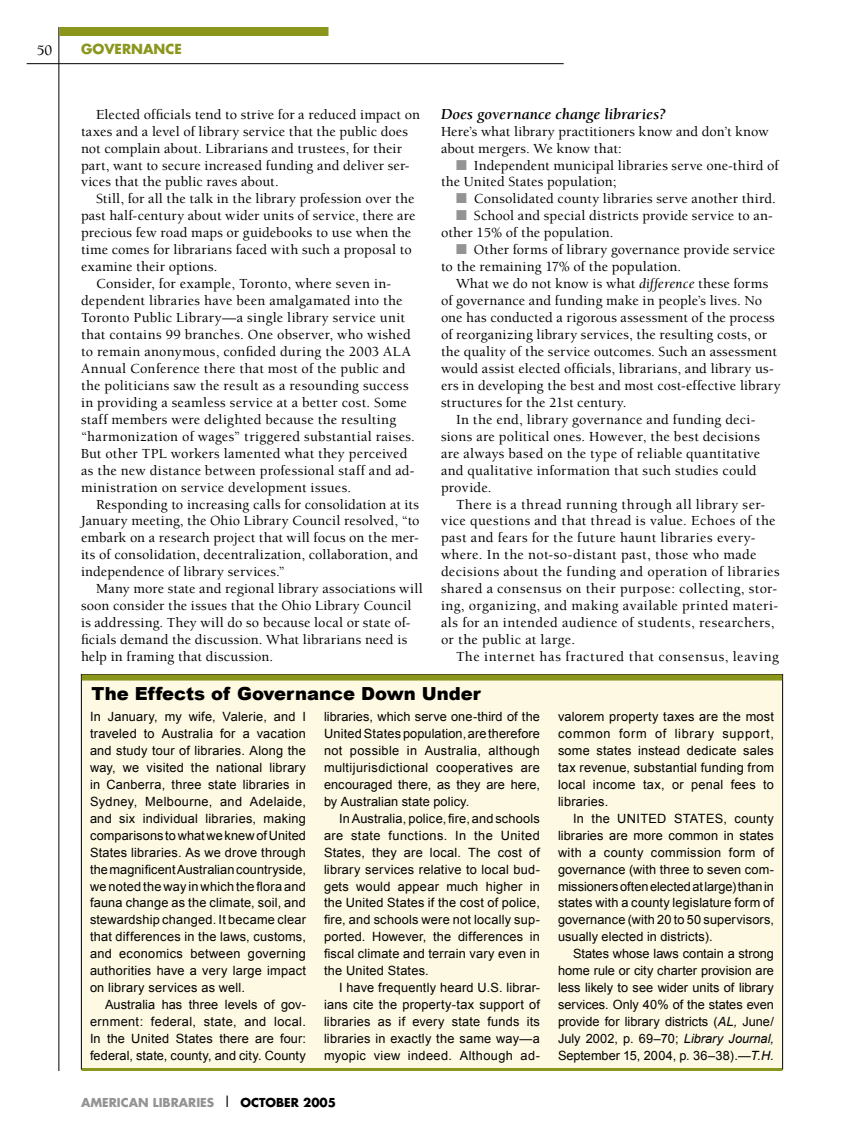
<style>
.page{position:relative;width:864px;height:1134px;background:#fff}
.page>*{position:absolute;margin:0;border:0;box-sizing:border-box;transform-origin:0 0}
.Sidebar_Headline{font:900 18px "Arial";color:#000}
.E_Subhead{font:italic 700 15.75px "Berkeley";color:#000}
.t1{font:500 15px "Berkeley";color:#000}
.Body_indent{font:500 14.25px/17px "Berkeley";letter-spacing:.02em;color:#000}
.Body_no_indent{font:500 14.25px/17px "Berkeley";letter-spacing:.005em;color:#000}
.Body_indent-2{font:500 14.25px "Berkeley";letter-spacing:.045em;color:#000}
.t2{font:700 13.5px "Futura";color:#8b961d}
.Side_bar_text_indent{font:12.75px/17px "Arial";letter-spacing:.015em;color:#000;text-align:justify}
.Side_bar_text_no_indent{font:12.75px/17px "Arial";letter-spacing:.02em;color:#000;text-align:justify}
.t3{font:700 12px "Futura";color:#939393}
.s1{color:#939393}
.s2{font-weight:400;font-style:italic}
.s3{color:#000}
.s4{font-style:italic}
</style>
<div class="page">
<hr style="left:58px;top:27px;width:1px;height:1044px;background:#000">
<hr style="left:27px;top:63px;width:537px;height:1px;background:#000">
<div style="left:59px;top:27px;width:269px;height:9px;background:#8b961d"></div>
<div style="left:81px;top:675px;width:702px;height:394px;background:#fef9e3"></div>
<div style="left:82px;top:675px;width:700px;height:6px;background:#8b961d"></div>
<hr style="left:82px;top:1068px;width:700px;height:3px;background:#8b961d">
<p class="t1" style="left:37px;top:42px;width:17px">50</p>
<p class="t2" style="left:81px;top:40px;width:102px">GOVERNANCE</p>
<p class="Body_indent" style="left:81px;top:106px;width:341px;text-indent:15px">Elected officials tend to strive for a reduced impact on taxes and a level of library service that the public does not complain about. Librarians and trustees, for their part, want to secure increased funding and deliver ser&shy;vices that the public raves about.</p>
<p class="Body_indent" style="left:81px;top:191px;width:336px;text-indent:15px">Still, for all the talk in the library profession over the past half-century about wider units of service, there are precious few road maps or guidebooks to use when the time comes for librarians faced with such a proposal to examine their options.</p>
<p class="Body_indent" style="left:81px;top:275px;width:336px;text-indent:15px">Consider, for example, Toronto, where seven in&shy;dependent libraries have been amalgamated into the Toronto Public Library—a single library service unit that contains 99 branches. One observer, who wished to remain anonymous, confided during the 2003 ALA Annual Conference there that most of the public and the politicians saw the result as a resounding success in providing a seamless service at a better cost. Some staff members were delighted because the resulting “harmonization of wages” triggered substantial raises.<br>But other TPL workers lamented what they perceived as the new distance between professional staff and ad&shy;ministration on service development issues.</p>
<p class="Body_indent" style="left:81px;top:496px;width:340px;text-align:justify;text-indent:15px">Responding to increasing calls for consolidation at its January meeting, the Ohio Library Council resolved, “to embark on a research project that will focus on the mer&shy;its of consolidation, decentralization, collaboration, and independence of library services.”</p>
<p class="Body_indent" style="left:81px;top:581px;width:343px;text-indent:15px">Many more state and regional library associations will soon consider the issues that the Ohio Library Council is addressing. They will do so because local or state of&shy;ficials demand the discussion. What librarians need is help in framing that discussion.</p>
<p class="E_Subhead" style="left:441px;top:105px;width:226px">Does governance change libraries?</p>
<p class="Body_no_indent" style="left:441px;top:123px;width:329px">Here’s what library practitioners know and don’t know about mergers. We know that:</p>
<p class="Body_indent" style="left:441px;top:157px;width:339px;text-indent:15px"><span class="s1">■</span> Independent municipal libraries serve one-third of the United States population;</p>
<p class="Body_indent" style="left:456px;top:191px;width:321px"><span class="s1">■</span> Consolidated county libraries serve another third.</p>
<p class="Body_indent" style="left:441px;top:208px;width:333px;text-indent:15px"><span class="s1">■</span> School and special districts provide service to an&shy;other 15% of the population.</p>
<p class="Body_indent" style="left:441px;top:242px;width:336px;text-indent:15px"><span class="s1">■</span> Other forms of library governance provide service to the remaining 17% of the population.</p>
<p class="Body_indent" style="left:441px;top:275px;width:341px;text-indent:15px">What we do not know is what <span class="s2">difference</span> these forms of governance and funding make in people’s lives. No one has conducted a rigorous assessment of the process of reorganizing library services, the resulting costs, or the quality of the service outcomes. Such an assessment would assist elected officials, librarians, and library us&shy;ers in developing the best and most cost-effective library structures for the 21st century.</p>
<p class="Body_indent" style="left:441px;top:411px;width:321px;text-indent:15px">In the end, library governance and funding deci&shy;sions are political ones. However, the best decisions are always based on the type of reliable quantitative and qualitative information that such studies could provide.</p>
<p class="Body_indent" style="left:441px;top:496px;width:340px;text-indent:15px">There is a thread running through all library ser&shy;vice questions and that thread is value. Echoes of the past and fears for the future haunt libraries every&shy;where. In the not-so-distant past, those who made decisions about the funding and operation of libraries shared a consensus on their purpose: collecting, stor&shy;ing, organizing, and making available printed materi&shy;als for an intended audience of students, researchers, or the public at large.</p>
<p class="Body_indent-2" style="left:456px;top:649px;width:325px">The internet has fractured that consensus, leaving</p>
<p class="Sidebar_Headline" style="left:92px;top:680px;width:391px">The Effects of Governance Down Under</p>
<p class="Side_bar_text_no_indent" style="left:90px;top:708px;width:218px">In January, my wife, Valerie, and I traveled to Australia for a vacation and study tour of libraries. Along the way, we visited the national library in Canberra, three state libraries in Sydney, Melbourne, and Adelaide, and six individual libraries, making comparisons to what we knew of United States libraries. As we drove through the magnificent Australian countryside, we noted the way in which the flora and fauna change as the climate, soil, and stewardship changed. It became clear that differences in the laws, customs, and economics between governing authorities have a very large impact on library services as well.</p>
<p class="Side_bar_text_indent" style="left:90px;top:996px;width:218px;text-indent:15px">Australia has three levels of gov&shy;ernment: federal, state, and local.<br>In the United States there are four: federal, state, county, and city. County</p>
<p class="Side_bar_text_indent" style="left:324px;top:708px;width:218px">libraries, which serve one-third of the United States population, are therefore not possible in Australia, although multijurisdictional cooperatives are encouraged there, as they are here, by Australian state policy.</p>
<p class="Side_bar_text_indent" style="left:324px;top:810px;width:218px;text-indent:15px">In Australia, police, fire, and schools are state functions. In the United States, they are local. The cost of library services relative to local bud&shy;gets would appear much higher in the United States if the cost of police, fire, and schools were not locally sup&shy;ported. However, the differences in fiscal climate and terrain vary even in the United States.</p>
<p class="Side_bar_text_indent" style="left:324px;top:979px;width:217px;text-indent:15px">I have frequently heard U.S. librar&shy;ians cite the property-tax support of libraries as if every state funds its libraries in exactly the same way—a myopic view indeed. Although ad-</p>
<p class="t3" style="left:81px;top:1095px;width:257px">AMERICAN LIBRARIES <span class="s3">❘ OCTOBER 2005</span></p>
<p class="Side_bar_text_indent" style="left:558px;top:708px;width:218px">valorem property taxes are the most common form of library support, some states instead dedicate sales tax revenue, substantial funding from local income tax, or penal fees to libraries.</p>
<p class="Side_bar_text_indent" style="left:558px;top:810px;width:218px;text-indent:15px">In the UNITED STATES, county libraries are more common in states with a county commission form of governance (with three to seven com&shy;missioners often elected at large) than in states with a county legislature form of governance (with 20 to 50 supervisors, usually elected in districts).</p>
<p class="Side_bar_text_indent" style="left:558px;top:946px;width:218px;text-indent:15px">States whose laws contain a strong home rule or city charter provision are less likely to see wider units of library services. Only 40% of the states even provide for library districts (<span class="s4">AL,</span> June/ July 2002, p. 69–70; <span class="s4">Library Journal, </span>September 15, 2004, p. 36–38). <span class="s4">—T.H.</span></p>
</div>
